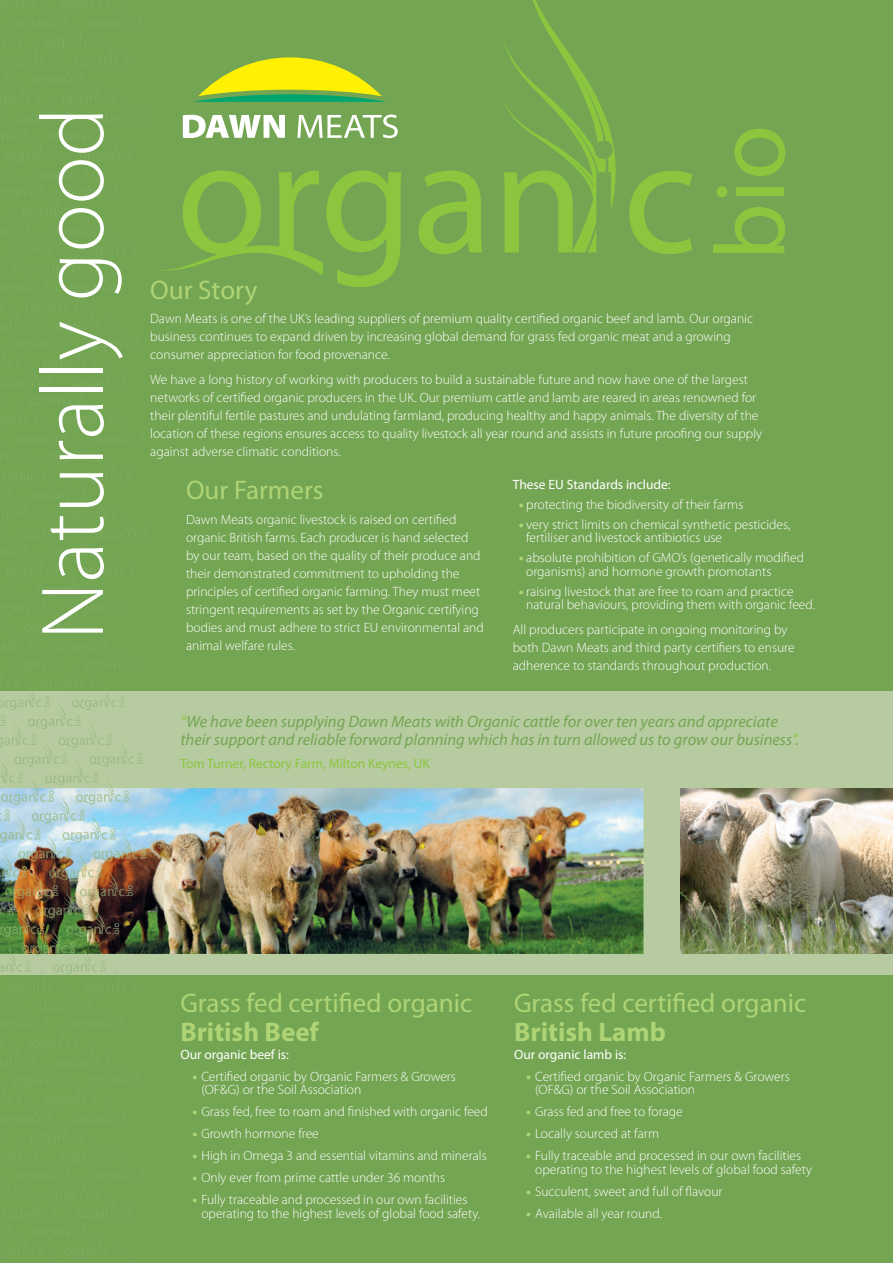
<style>
.page{position:relative;width:893px;height:1263px;background:#74a553}
.page>*{position:absolute;margin:0;border:0;box-sizing:border-box;transform-origin:0 0}
.t1{font:300 90px "Myriad Pro";color:#fff}
.t2{font:27px "Myriad Pro";color:#aed475}
.t3{font:700 27px "Myriad Pro";color:#aed475}
.t4{font:italic 16.5px/18px "Myriad Pro";color:#74a553}
.t5{font:300 13.5px/18px "Myriad Pro";color:#fff}
.t6{font:13.5px "Myriad Pro";color:#fff}
.t7{font:13.5px "Myriad Pro";color:#8bc63e}
.s1{font-weight:900;color:#aed475}
.s2{color:#8bc63e}
</style>
<div class="page">
<img style="left:0;top:692px;width:893px;height:283px">
<svg style="left:161px;top:0;width:532px;height:287px"></svg>
<svg style="left:713px;top:207px;width:72px;height:46px"></svg>
<svg style="left:717px;top:186px;width:67px;height:11px"></svg>
<svg style="left:735px;top:129px;width:50px;height:47px"></svg>
<svg style="left:193px;top:57px;width:194px;height:45px"></svg>
<svg style="left:183px;top:115px;width:102px;height:23px"></svg>
<svg style="left:297px;top:115px;width:101px;height:23px"></svg>
<img style="left:680px;top:788px;width:213px;height:166px">
<img style="left:0;top:801px;width:29px;height:3px">
<img style="left:74px;top:801px;width:47px;height:3px">
<svg style="left:0;top:1px;width:148px;height:800px"></svg>
<svg style="left:0;top:809px;width:10px;height:5px"></svg>
<img style="left:29px;top:795px;width:41px;height:28px">
<svg style="left:78px;top:809px;width:7px;height:5px"></svg>
<img style="left:0;top:814px;width:26px;height:28px">
<svg style="left:23px;top:828px;width:17px;height:5px"></svg>
<img style="left:60px;top:814px;width:41px;height:28px">
<svg style="left:109px;top:828px;width:6px;height:5px"></svg>
<img style="left:16px;top:833px;width:40px;height:28px">
<svg style="left:65px;top:847px;width:6px;height:5px"></svg>
<img style="left:91px;top:833px;width:40px;height:28px">
<svg style="left:140px;top:847px;width:6px;height:11px"></svg>
<img style="left:2px;top:852px;width:10px;height:25px">
<svg style="left:10px;top:866px;width:17px;height:5px"></svg>
<img style="left:47px;top:852px;width:40px;height:28px">
<svg style="left:96px;top:866px;width:6px;height:5px"></svg>
<img style="left:3px;top:871px;width:40px;height:28px">
<svg style="left:51px;top:885px;width:7px;height:5px"></svg>
<img style="left:77px;top:871px;width:41px;height:28px">
<svg style="left:126px;top:885px;width:7px;height:11px"></svg>
<svg style="left:0;top:904px;width:13px;height:11px"></svg>
<img style="left:33px;top:890px;width:41px;height:28px">
<svg style="left:82px;top:904px;width:6px;height:5px"></svg>
<img style="left:4px;top:909px;width:26px;height:28px">
<img style="left:0;top:926px;width:36px;height:10px">
<svg style="left:38px;top:923px;width:6px;height:11px"></svg>
<img style="left:64px;top:909px;width:40px;height:28px">
<svg style="left:113px;top:923px;width:6px;height:11px"></svg>
<img style="left:43px;top:928px;width:17px;height:14px">
<svg style="left:0;top:942px;width:148px;height:320px"></svg>
<h1 class="t1" style="left:23px;top:640px;width:534px;rotate:-90deg">Naturally good</h1>
<h2 class="t2" style="left:150px;top:275px;width:109px">Our Story</h2>
<p class="t5" style="left:150px;top:310px;width:604px">Dawn Meats is one of the UK’s leading suppliers of premium quality certified organic beef and lamb. Our organic business continues to expand driven by increasing global demand for grass fed organic meat and a growing consumer appreciation for food provenance.</p>
<p class="t5" style="left:150px;top:370px;width:613px">We have a long history of working with producers to build a sustainable future and now have one of the largest networks of certified organic producers in the UK. Our premium cattle and lamb are reared in areas renowned for their plentiful fertile pastures and undulating farmland, producing healthy and happy animals. The diversity of the location of these regions ensures access to quality livestock all year round and assists in future proofing our supply against adverse climatic conditions.</p>
<h2 class="t2" style="left:186px;top:476px;width:139px">Our Farmers</h2>
<p class="t5" style="left:186px;top:510px;width:299px">Dawn Meats organic livestock is raised on certified organic British farms. Each producer is hand selected by our team, based on the quality of their produce and their demonstrated commitment to upholding the principles of certified organic farming. They must meet stringent requirements as set by the Organic certifying bodies and must adhere to strict EU environmental and animal welfare rules.</p>
<p class="t6" style="left:513px;top:477px;width:159px">These EU Standards include:</p>
<p class="t5" style="left:519px;top:496px;width:226px"><span class="s1">•</span> protecting the biodiversity of their farms</p>
<p class="t5" style="left:526px;top:518px;width:266px;line-height:13.5px;text-indent:-8px"><span class="s1">•</span> very strict limits on chemical synthetic pesticides, fertiliser and livestock antibiotics use</p>
<p class="t5" style="left:526px;top:551px;width:279px;line-height:13.5px;text-indent:-8px"><span class="s1">•</span> absolute prohibition of GMO’s (genetically modified organisms) and hormone growth promotants</p>
<p class="t5" style="left:526px;top:585px;width:290px;line-height:13.5px;text-indent:-8px"><span class="s1">•</span> raising livestock that are free to roam and practice natural behaviours, providing them with organic feed.</p>
<p class="t5" style="left:513px;top:620px;width:283px">All producers participate in ongoing monitoring by both Dawn Meats and third party certifiers to ensure adherence to standards throughout production.</p>
<p class="t4" style="left:180px;top:713px;width:620px"><span class="s2">“</span>We have been supplying Dawn Meats with Organic cattle for over ten years and appreciate their support and reliable forward planning which has in turn allowed us to grow our business<span class="s2">”</span>.</p>
<p class="t7" style="left:180px;top:756px;width:251px">Tom Turner, Rectory Farm, Milton Keynes, UK</p>
<h2 class="t2" style="left:180px;top:988px;width:294px">Grass fed certified organic</h2>
<h2 class="t3" style="left:180px;top:1014px;width:140px">British Beef</h2>
<p class="t6" style="left:180px;top:1047px;width:110px">Our organic beef is:</p>
<p class="t5" style="left:201px;top:1070px;width:256px;line-height:13.5px;text-indent:-9px"><span class="s1">•</span> Certified organic by Organic Farmers &amp; Growers (OF&amp;G) or the Soil Association</p>
<p class="t5" style="left:192px;top:1103px;width:297px"><span class="s1">•</span> Grass fed, free to roam and finished with organic feed</p>
<p class="t5" style="left:192px;top:1125px;width:128px"><span class="s1">•</span> Growth hormone free</p>
<p class="t5" style="left:192px;top:1147px;width:296px"><span class="s1">•</span> High in Omega 3 and essential vitamins and minerals</p>
<p class="t5" style="left:192px;top:1169px;width:254px"><span class="s1">•</span> Only ever from prime cattle under 36 months</p>
<p class="t5" style="left:201px;top:1193px;width:280px;line-height:13.5px;text-indent:-9px"><span class="s1">•</span> Fully traceable and processed in our own facilities operating to the highest levels of global food safety.</p>
<h2 class="t2" style="left:514px;top:988px;width:294px">Grass fed certified organic</h2>
<h2 class="t3" style="left:514px;top:1014px;width:153px">British Lamb</h2>
<p class="t6" style="left:514px;top:1047px;width:114px">Our organic lamb is:</p>
<p class="t5" style="left:535px;top:1070px;width:256px;line-height:13.5px;text-indent:-9px"><span class="s1">•</span> Certified organic by Organic Farmers &amp; Growers (OF&amp;G) or the Soil Association</p>
<p class="t5" style="left:526px;top:1103px;width:158px"><span class="s1">•</span> Grass fed and free to forage</p>
<p class="t5" style="left:526px;top:1125px;width:134px"><span class="s1">•</span> Locally sourced at farm</p>
<p class="t5" style="left:535px;top:1149px;width:278px;line-height:13.5px;text-indent:-9px"><span class="s1">•</span> Fully traceable and processed in our own facilities operating to the highest levels of global food safety</p>
<p class="t5" style="left:526px;top:1182px;width:198px"><span class="s1">•</span> Succulent, sweet and full of flavour</p>
<p class="t5" style="left:526px;top:1204px;width:137px"><span class="s1">•</span> Available all year round.</p>
</div>
